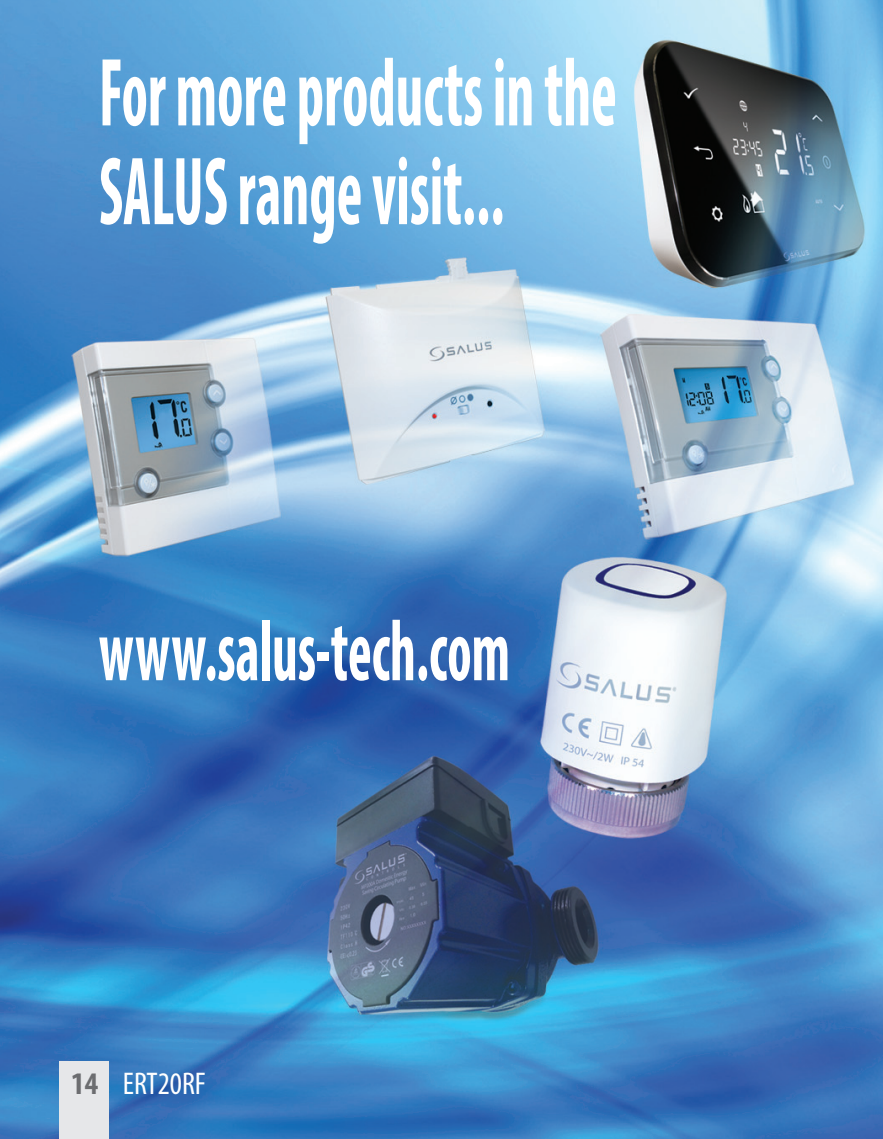
<style>
.page{position:relative;width:883px;height:1139px;background:#fff}
.page>*{position:absolute;margin:0;border:0;box-sizing:border-box;transform-origin:0 0}
.t1{font:700 condensed 97.65px/98.7px "Myriad Pro";color:#fff;scale:.63 1}
.t2{font:700 condensed 87.5px "Myriad Pro";color:#fff;scale:.65 1}
.t3{font:condensed 31.5px "Myriad Pro";color:#fff}
.s1{font-weight:700;color:#6c6d70}
</style>
<div class="page">
<img style="left:0;top:0;width:882px;height:1139px">
<div style="left:59px;top:1061px;width:50px;height:78px;background:#e6e7e9"></div>
<p class="t1" style="left:99px;top:52px;width:822px">For more products in the<br>SALUS range visit...</p>
<p class="t2" style="left:99px;top:619px;width:633px">www.salus-tech.com</p>
<p class="t3" style="left:71px;top:1071px;width:136px"><span class="s1">14</span> ERT20RF</p>
</div>
